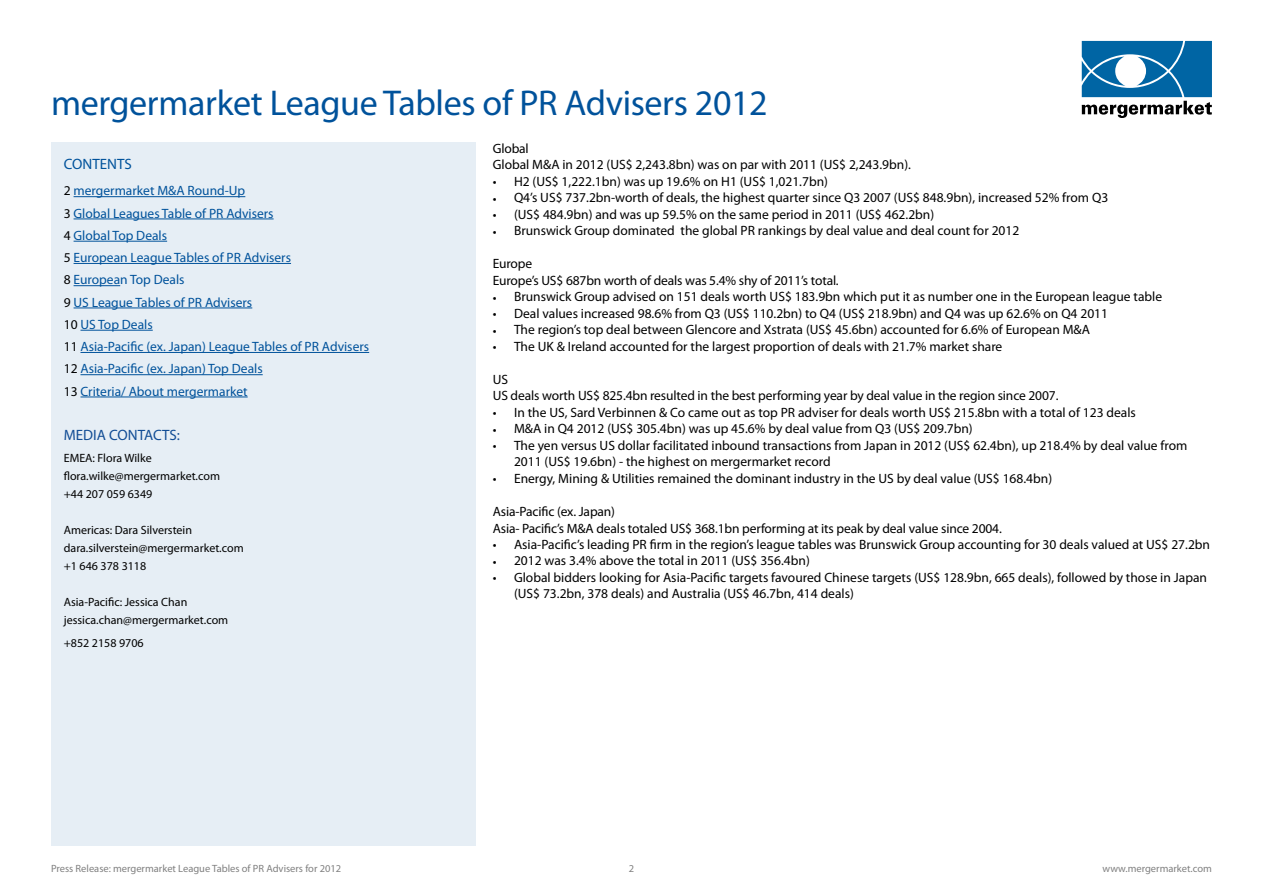
<style>
.page{position:relative;width:1263px;height:893px;background:#fff}
.page>*{position:absolute;margin:0;border:0;box-sizing:border-box;transform-origin:0 0}
.t1{font:36px "Myriad Pro";letter-spacing:-.01em;color:#00529b}
.t2{font:15px "Myriad Pro";color:#124d95}
.t3{font:15px "Myriad Pro";color:#00529b}
.t4{font:13.5px/16.5px "Myriad Pro";color:#000}
.t5{font:13.5px/22.2px "Myriad Pro";color:#00529b}
.t6{font:12px/18px "Myriad Pro";color:#000}
.t7{font:10.5px "Myriad Pro";color:#808080}
.s1{color:#000}
</style>
<div class="page">
<div style="left:51px;top:142px;width:425px;height:57px;background:#e6eef5"></div>
<div style="left:51px;top:186px;width:425px;height:660px;background:#e6eef5"></div>
<hr style="left:74px;top:196px;width:171px;height:1px;background:#00529b">
<hr style="left:74px;top:219px;width:200px;height:1px;background:#00529b">
<hr style="left:74px;top:241px;width:93px;height:1px;background:#00529b">
<hr style="left:74px;top:263px;width:217px;height:1px;background:#00529b">
<hr style="left:74px;top:285px;width:46px;height:1px;background:#00529b">
<hr style="left:74px;top:308px;width:178px;height:1px;background:#00529b">
<hr style="left:80px;top:330px;width:73px;height:1px;background:#00529b">
<hr style="left:80px;top:352px;width:289px;height:1px;background:#00529b">
<hr style="left:80px;top:374px;width:183px;height:1px;background:#00529b">
<hr style="left:80px;top:397px;width:168px;height:1px;background:#00529b">
<svg style="left:1082px;top:41px;width:130px;height:77px"></svg>
<h1 class="t1" style="left:51px;top:81px;width:718px">mergermarket League Tables of PR Advisers 2012</h1>
<p class="t3" style="left:64px;top:155px;width:70px">CONTENTS</p>
<p class="t5" style="left:64px;top:179px;width:307px"><span class="s1">2</span> mergermarket M&amp;A Round-Up<br><span class="s1">3</span> Global Leagues Table of PR Advisers<br><span class="s1">4</span> Global Top Deals<br><span class="s1">5</span> European League Tables of PR Advisers<br><span class="s1">8</span> European Top Deals<br><span class="s1">9</span> US League Tables of PR Advisers<br><span class="s1">10</span> US Top Deals<br><span class="s1">11</span> Asia-Pacific (ex. Japan) League Tables of PR Advisers<br><span class="s1">12</span> Asia-Pacific (ex. Japan) Top Deals<br><span class="s1">13</span> Criteria/ About mergermarket</p>
<p class="t2" style="left:64px;top:426px;width:118px">MEDIA CONTACTS:</p>
<p class="t6" style="left:64px;top:449px;width:158px">EMEA: Flora Wilke flora.wilke@mergermarket.com +44 207 059 6349</p>
<p class="t6" style="left:64px;top:521px;width:181px">Americas: Dara Silverstein dara.silverstein@mergermarket.com +1 646 378 3118</p>
<p class="t6" style="left:64px;top:593px;width:166px">Asia-Pacific: Jessica Chan jessica.chan@mergermarket.com</p>
<p class="t6" style="left:64px;top:633px;width:81px">+852 2158 9706</p>
<p class="t4" style="left:493px;top:140px;width:420px">Global<br>Global M&amp;A in 2012 (US$ 2,243.8bn) was on par with 2011 (US$ 2,243.9bn).</p>
<p class="t4" style="left:493px;top:173px;width:337px">• H2 (US$ 1,222.1bn) was up 19.6% on H1 (US$ 1,021.7bn)</p>
<p class="t4" style="left:493px;top:189px;width:617px">• Q4’s US$ 737.2bn-worth of deals, the highest quarter since Q3 2007 (US$ 848.9bn), increased 52% from Q3</p>
<p class="t4" style="left:493px;top:206px;width:443px">• (US$ 484.9bn) and was up 59.5% on the same period in 2011 (US$ 462.2bn)</p>
<p class="t4" style="left:493px;top:222px;width:528px">• Brunswick Group dominated the global PR rankings by deal value and deal count for 2012</p>
<p class="t4" style="left:493px;top:255px;width:347px">Europe<br>Europe’s US$ 687bn worth of deals was 5.4% shy of 2011’s total.</p>
<p class="t4" style="left:493px;top:288px;width:671px">• Brunswick Group advised on 151 deals worth US$ 183.9bn which put it as number one in the European league table</p>
<p class="t4" style="left:493px;top:305px;width:617px">• Deal values increased 98.6% from Q3 (US$ 110.2bn) to Q4 (US$ 218.9bn) and Q4 was up 62.6% on Q4 2011</p>
<p class="t4" style="left:493px;top:321px;width:599px">• The region’s top deal between Glencore and Xstrata (US$ 45.6bn) accounted for 6.6% of European M&amp;A</p>
<p class="t4" style="left:493px;top:338px;width:511px">• The UK &amp; Ireland accounted for the largest proportion of deals with 21.7% market share</p>
<p class="t4" style="left:493px;top:371px;width:567px">US<br>US deals worth US$ 825.4bn resulted in the best performing year by deal value in the region since 2007.</p>
<p class="t4" style="left:493px;top:404px;width:645px">• In the US, Sard Verbinnen &amp; Co came out as top PR adviser for deals worth US$ 215.8bn with a total of 123 deals</p>
<p class="t4" style="left:493px;top:420px;width:481px">• M&amp;A in Q4 2012 (US$ 305.4bn) was up 45.6% by deal value from Q3 (US$ 209.7bn)</p>
<p class="t4" style="left:514px;top:437px;width:675px;text-indent:-21px">• The yen versus US dollar facilitated inbound transactions from Japan in 2012 (US$ 62.4bn), up 218.4% by deal value from<br>2011 (US$ 19.6bn) - the highest on mergermarket record</p>
<p class="t4" style="left:493px;top:470px;width:561px">• Energy, Mining &amp; Utilities remained the dominant industry in the US by deal value (US$ 168.4bn)</p>
<p class="t4" style="left:493px;top:502px;width:511px;line-height:17.2px">Asia-Pacific (ex. Japan)<br>Asia- Pacific’s M&amp;A deals totaled US$ 368.1bn performing at its peak by deal value since 2004.</p>
<p class="t4" style="left:493px;top:536px;width:719px">• Asia-Pacific’s leading PR firm in the region’s league tables was Brunswick Group accounting for 30 deals valued at US$ 27.2bn</p>
<p class="t4" style="left:493px;top:552px;width:319px">• 2012 was 3.4% above the total in 2011 (US$ 356.4bn)</p>
<p class="t4" style="left:514px;top:568px;width:694px;text-indent:-21px">• Global bidders looking for Asia-Pacific targets favoured Chinese targets (US$ 128.9bn, 665 deals), followed by those in Japan (US$ 73.2bn, 378 deals) and Australia (US$ 46.7bn, 414 deals)</p>
<p class="t7" style="left:51px;top:862px;width:292px">Press Release: mergermarket League Tables of PR Advisers for 2012</p>
<p class="t7" style="left:629px;top:862px;width:7px">2</p>
<p class="t7" style="left:1102px;top:862px;width:111px">www.mergermarket.com</p>
</div>
